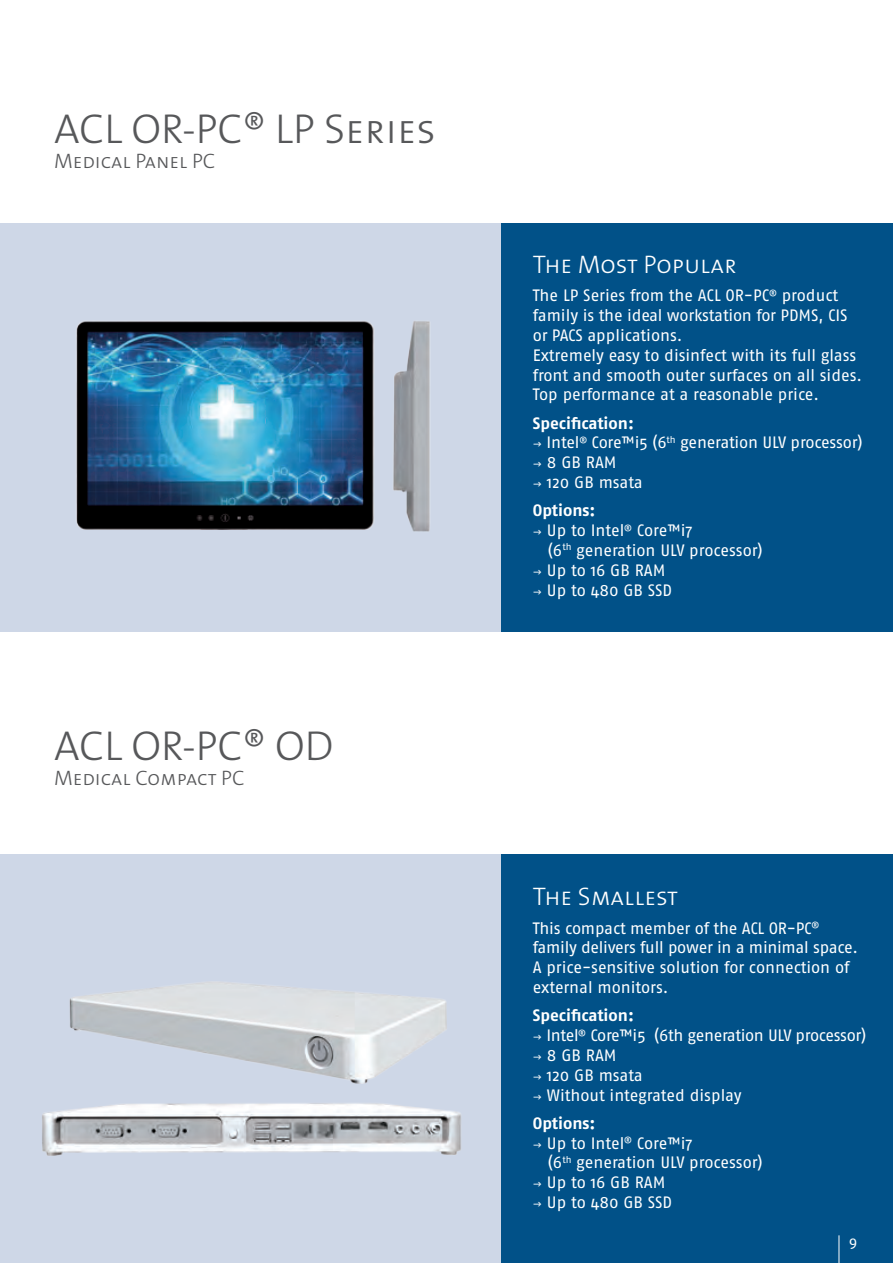
<style>
.page{position:relative;width:893px;height:1263px;background:#fff}
.page>*{position:absolute;margin:0;border:0;box-sizing:border-box;transform-origin:0 0}
.t1{font:42px "The Sans Light Caps";color:#57585a}
.t2{font:25.5px "The Sans Light Caps";color:#fff}
.t3{font:21px "The Sans Light Caps";color:#57585a}
.t4{font:16.5px/19.8px "Fago OT";letter-spacing:-.005em;color:#fff}
.t5{font:15px "Fago OT";color:#fff}
.s1{font-weight:700}
</style>
<div class="page">
<div style="left:0;top:223px;width:887px;height:409px;background:#ced7e7"></div>
<div style="left:0;top:855px;width:887px;height:408px;background:#ced7e7"></div>
<div style="left:502px;top:223px;width:391px;height:409px;background:#015188"></div>
<div style="left:502px;top:855px;width:391px;height:408px;background:#015188"></div>
<svg style="left:839px;top:1235px;width:1px;height:28px"></svg>
<img style="left:69px;top:981px;width:378px;height:103px">
<img style="left:42px;top:1103px;width:419px;height:53px">
<img style="left:76px;top:321px;width:298px;height:208px">
<img style="left:393px;top:321px;width:37px;height:211px">
<h1 class="t1" style="left:54px;top:94px;width:383px">ACL OR-PC® LP Series</h1>
<p class="t3" style="left:54px;top:144px;width:163px">Medical Panel PC</p>
<h1 class="t1" style="left:54px;top:711px;width:281px">ACL OR-PC® OD</h1>
<p class="t3" style="left:54px;top:760px;width:192px">Medical Compact PC</p>
<h2 class="t2" style="left:533px;top:243px;width:205px">The Most Popular</h2>
<p class="t4" style="left:533px;top:286px;width:331px">The LP Series from the ACL OR-PC<sup>®</sup> product family is the ideal workstation for PDMS, CIS or PACS applications.<br>Extremely easy to disinfect with its full glass front and smooth outer surfaces on all sides.<br>Top performance at a reasonable price.</p>
<p class="t4" style="left:547px;top:413px;width:318px;text-indent:-14px"><span class="s1">Specification:<br></span>Intel<sup>®</sup> Core™i5 (6<sup>th</sup> generation ULV processor)<br>8 GB RAM<br>120 GB msata</p>
<p class="t4" style="left:547px;top:501px;width:217px;text-indent:-14px"><span class="s1">Options:<br></span>Up to Intel<sup>®</sup> Core™i7<br>(6<sup>th</sup> generation ULV processor)<br>Up to 16 GB RAM<br>Up to 480 GB SSD</p>
<h2 class="t2" style="left:533px;top:876px;width:147px">The Smallest</h2>
<p class="t4" style="left:533px;top:918px;width:327px">This compact member of the ACL OR-PC<sup>® </sup>family delivers full power in a minimal space.<br>A price-sensitive solution for connection of external monitors.</p>
<p class="t4" style="left:546px;top:1006px;width:321px;text-indent:-14px"><span class="s1">Specification:<br></span>Intel<sup>®</sup> Core™i5 (6th generation ULV processor)<br>8 GB RAM<br>120 GB msata<br>Without integrated display</p>
<p class="t4" style="left:547px;top:1113px;width:217px;text-indent:-14px"><span class="s1">Options:<br></span>Up to Intel<sup>®</sup> Core™i7<br>(6<sup>th</sup> generation ULV processor)<br>Up to 16 GB RAM<br>Up to 480 GB SSD</p>
<p class="t5" style="left:849px;top:1233px;width:10px">9</p>
</div>
